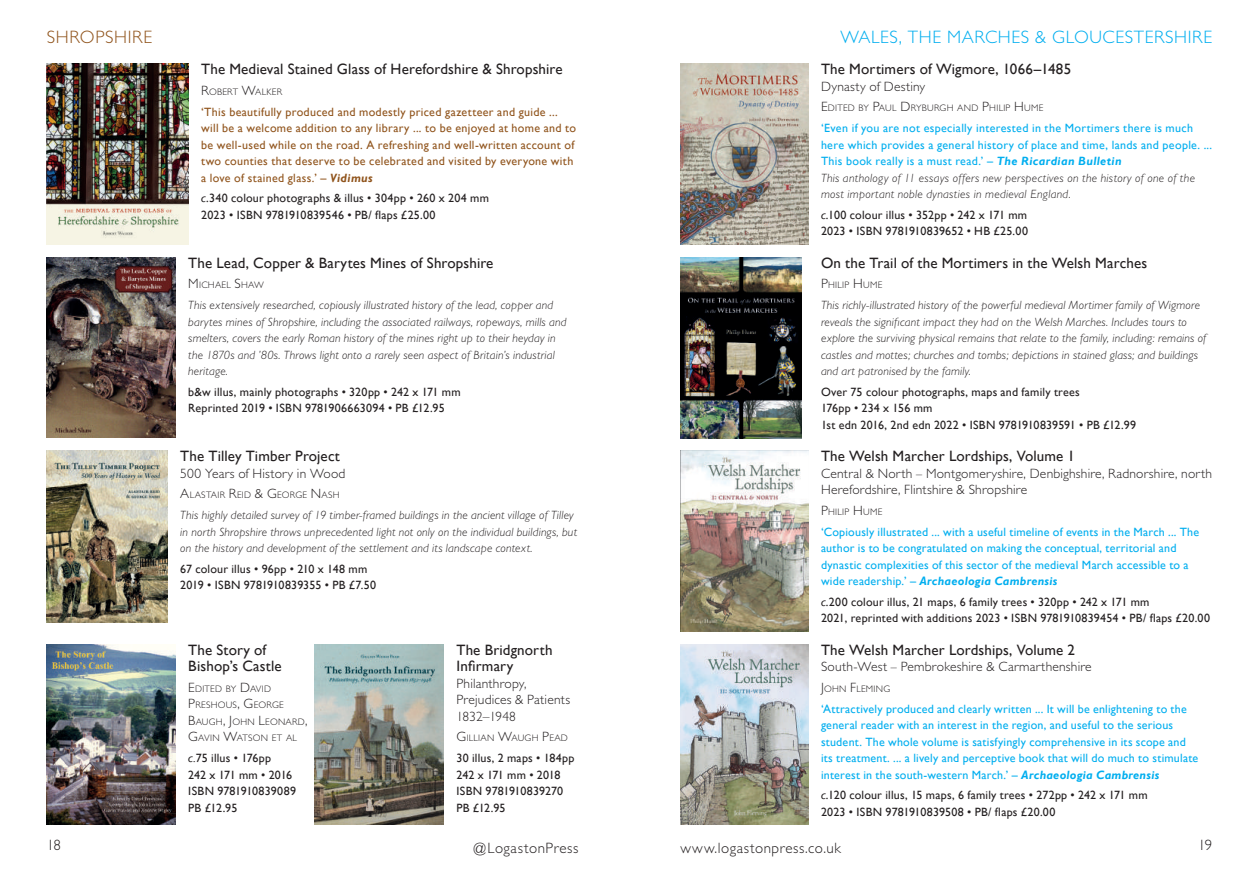
<style>
.page{position:relative;width:1259px;height:893px;background:#fff}
.page>*{position:absolute;margin:0;border:0;box-sizing:border-box;transform-origin:0 0}
.t1{font:300 18px "Gill Sans";letter-spacing:.035em;color:#00aeef}
.t2{font:300 18px "Gill Sans";letter-spacing:.035em;color:#90541c}
.t3{font:15px/16.5px "Gill Sans";letter-spacing:.01em;color:#231f20}
.t4{font:300 15px "Gill Sans";letter-spacing:.035em;color:#231f20}
.t5{font:300 13.5px/16.5px "Gill Sans";letter-spacing:.015em;color:#231f20}
.t6{font:12px/16.5px "Gill Sans";letter-spacing:.02em;color:#00aeef}
.t7{font:italic 300 12px/16.5px "Gill Sans";letter-spacing:.015em;color:#231f20}
.t8{font:12px/16.5px "Gill Sans";letter-spacing:.015em;color:#231f20}
.t9{font:12px/16.5px "Gill Sans";letter-spacing:.025em;color:#90541c}
.t10{font:300 9.45px/16.5px "Gill Sans";letter-spacing:.025em;color:#231f20}
.s1{font-size:13.5px}
.s2{font-weight:700;font-style:italic}
.s3{font-style:italic}
.s4{font-weight:300;font-style:italic;color:#231f20}
.s5{font-style:italic;font-size:12px}
</style>
<div class="page">
<img style="left:680px;top:451px;width:128px;height:180px">
<img style="left:47px;top:451px;width:121px;height:171px">
<img style="left:315px;top:644px;width:129px;height:181px">
<img style="left:47px;top:257px;width:128px;height:181px">
<img style="left:680px;top:257px;width:121px;height:181px">
<img style="left:47px;top:644px;width:128px;height:181px">
<img style="left:680px;top:644px;width:128px;height:181px">
<img style="left:47px;top:64px;width:141px;height:181px">
<img style="left:680px;top:64px;width:128px;height:180px">
<h1 class="t2" style="left:47px;top:26px;width:107px">SHROPSHIRE</h1>
<p class="t3" style="left:201px;top:61px;width:363px">The Medieval Stained Glass of Herefordshire &amp; Shropshire</p>
<p class="t10" style="left:201px;top:84px;width:82px"><span class="s1">R</span>OBERT <span class="s1">W</span>ALKER</p>
<p class="t9" style="left:201px;top:104px;width:376px">‘This beautifully produced and modestly priced gazetteer and guide ... will be a welcome addition to any library ... to be enjoyed at home and to be well-used while on the road. A refreshing and well-written account of two counties that deserve to be celebrated and visited by everyone with a love of stained glass.’ – <span class="s2">Vidimus</span></p>
<p class="t8" style="left:201px;top:190px;width:289px"><span class="s3">c</span>.340 colour photographs &amp; illus • 304pp • 260 x 204 mm<br>2023 • ISBN 9781910839546 • PB/ flaps £25.00</p>
<p class="t3" style="left:188px;top:255px;width:307px">The Lead, Copper &amp; Barytes Mines of Shropshire</p>
<p class="t10" style="left:188px;top:277px;width:77px"><span class="s1">M</span> ICHAEL <span class="s1">S</span>HAW</p>
<p class="t7" style="left:188px;top:297px;width:380px">This extensively researched, copiously illustrated history of the lead, copper and barytes mines of Shropshire, including the associated railways, ropeways, mills and smelters, covers the early Roman history of the mines right up to their heyday in the 1870s and ’80s. Throws light onto a rarely seen aspect of Britain’s industrial heritage.</p>
<p class="t8" style="left:188px;top:384px;width:274px">b&amp;w illus, mainly photographs • 320pp • 242 x 171 mm<br>Reprinted 2019 • ISBN 9781906663094 • PB £12.95</p>
<p class="t3" style="left:180px;top:448px;width:161px">The Tilley Timber Project</p>
<p class="t5" style="left:180px;top:465px;width:167px">500 Years of History in Wood</p>
<p class="t10" style="left:180px;top:487px;width:161px"><span class="s1">A</span>LASTAIR <span class="s1">R</span>EID <span class="s1">&amp; G</span> EORGE <span class="s1">N</span>ASH</p>
<p class="t7" style="left:180px;top:507px;width:398px">This highly detailed survey of 19 timber-framed buildings in the ancient village of Tilley in north Shropshire throws unprecedented light not only on the individual buildings, but on the history and development of the settlement and its landscape context.</p>
<p class="t8" style="left:180px;top:561px;width:197px">67 colour illus • 96pp • 210 x 148 mm<br>2019 • ISBN 9781910839355 • PB £7.50</p>
<p class="t3" style="left:188px;top:642px;width:95px">The Story of<br>Bishop’s Castle</p>
<p class="t10" style="left:188px;top:680px;width:121px"><span class="s1">E</span>DITED BY <span class="s1">D</span>AVID<br><span class="s1">P</span>RESHOUS<span class="s1">, G</span> EORGE<br><span class="s1">B</span>AUGH<span class="s1">, J</span>OHN <span class="s1">L</span>EONARD<span class="s1">,<br>G</span>AVIN <span class="s1">W</span>ATSON ET AL</p>
<p class="t8" style="left:188px;top:750px;width:109px"><span class="s3">c.</span>75 illus • 176pp<br>242 x 171 mm • 2016<br>ISBN 9781910839089<br>PB £12.95</p>
<p class="t3" style="left:456px;top:642px;width:98px">The Bridgnorth<br>Infirmary</p>
<p class="t5" style="left:456px;top:675px;width:115px">Philanthropy,<br>Prejudices &amp; Patients<br>1832–1948</p>
<p class="t10" style="left:456px;top:730px;width:113px"><span class="s1">G</span> ILLIAN <span class="s1">W</span>AUGH <span class="s1">P</span>EAD</p>
<p class="t8" style="left:456px;top:750px;width:120px">30 illus, 2 maps • 184pp<br>242 x 171 mm • 2018<br>ISBN 9781910839270<br>PB £12.95</p>
<h1 class="t1" style="left:840px;top:26px;width:237px">WALES, THE MARCHES &amp; Gloucestershire</h1>
<p class="t3" style="left:821px;top:61px;width:252px">The Mortimers of Wigmore, 1066–1485</p>
<p class="t5" style="left:821px;top:78px;width:106px">Dynasty of Destiny</p>
<p class="t10" style="left:821px;top:100px;width:224px"><span class="s1">E</span>DITED BY <span class="s1">P</span>AUL <span class="s1">D</span>RYBURGH AND <span class="s1">P</span>HILIP <span class="s1">H</span> UME</p>
<p class="t6" style="left:821px;top:120px;width:393px">‘Even if you are not especially interested in the Mortimers there is much here which provides a general history of place and time, lands and people. ...<br>This book really is a must read.’ – <span class="s2">The Ricardian Bulletin<br></span><span class="s4">This anthology of 11 essays offers new perspectives on the history of one of the most important noble dynasties in medieval England.</span></p>
<p class="t8" style="left:821px;top:207px;width:208px"><span class="s3">c</span>.100 colour illus • 352pp • 242 x 171 mm<br>2023 • ISBN 9781910839652 • HB £25.00</p>
<p class="t3" style="left:821px;top:255px;width:328px">On the Trail of the Mortimers in the Welsh Marches</p>
<p class="t10" style="left:821px;top:277px;width:63px"><span class="s1">P</span>HILIP <span class="s1">H</span>UME</p>
<p class="t7" style="left:821px;top:297px;width:387px">This richly-illustrated history of the powerful medieval Mortimer family of Wigmore reveals the significant impact they had on the Welsh Marches. Includes tours to explore the surviving physical remains that relate to the family, including: remains of castles and mottes; churches and tombs; depictions in stained glass; and buildings and art patronised by the family.</p>
<p class="t8" style="left:821px;top:384px;width:316px">Over 75 colour photographs, maps and family trees<br>176pp • 234 x 156 mm<br>1st edn 2016, 2nd edn 2022 • ISBN 9781910839591 • PB £12.99</p>
<p class="t3" style="left:821px;top:448px;width:256px">The Welsh Marcher Lordships, Volume 1</p>
<p class="t5" style="left:821px;top:465px;width:392px">Central &amp; North <span class="s5">–</span> Montgomeryshire, Denbighshire, Radnorshire, north<br>Herefordshire, Flintshire &amp; Shropshire</p>
<p class="t10" style="left:821px;top:504px;width:63px"><span class="s1">P</span>HILIP <span class="s1">H</span>UME</p>
<p class="t6" style="left:821px;top:524px;width:380px">‘Copiously illustrated ... with a useful timeline of events in the March ... The author is to be congratulated on making the conceptual, territorial and dynastic complexities of this sector of the medieval March accessible to a wide readership.’ – <span class="s2">Archaeologia Cambrensis</span></p>
<p class="t8" style="left:821px;top:594px;width:391px"><span class="s3">c</span>.200 colour illus, 21 maps, 6 family trees • 320pp • 242 x 171 mm<br>2021, reprinted with additions 2023 • ISBN 9781910839454 • PB/ flaps £20.00</p>
<p class="t3" style="left:821px;top:642px;width:256px">The Welsh Marcher Lordships, Volume 2</p>
<p class="t5" style="left:821px;top:658px;width:272px">South-West <span class="s5">–</span> Pembrokeshire &amp; Carmarthenshire</p>
<p class="t10" style="left:821px;top:680px;width:71px"><span class="s1">J</span>OHN <span class="s1">F</span>LEMING</p>
<p class="t6" style="left:821px;top:700px;width:379px">‘Attractively produced and clearly written ... It will be enlightening to the general reader with an interest in the region, and useful to the serious student. The whole volume is satisfyingly comprehensive in its scope and its treatment. ... a lively and perceptive book that will do much to stimulate interest in the south-western March.’ – <span class="s2">Archaeologia Cambrensis</span></p>
<p class="t8" style="left:821px;top:787px;width:328px"><span class="s3">c</span>.120 colour illus, 15 maps, 6 family trees • 272pp • 242 x 171 mm<br>2023 • ISBN 9781910839508 • PB/ flaps £20.00</p>
<p class="t4" style="left:47px;top:837px;width:16px">18</p>
<p class="t4" style="left:474px;top:839px;width:106px">@LogastonPress</p>
<p class="t4" style="left:680px;top:839px;width:162px">www.logastonpress.co.uk</p>
<p class="t4" style="left:1198px;top:837px;width:16px">19</p>
</div>
